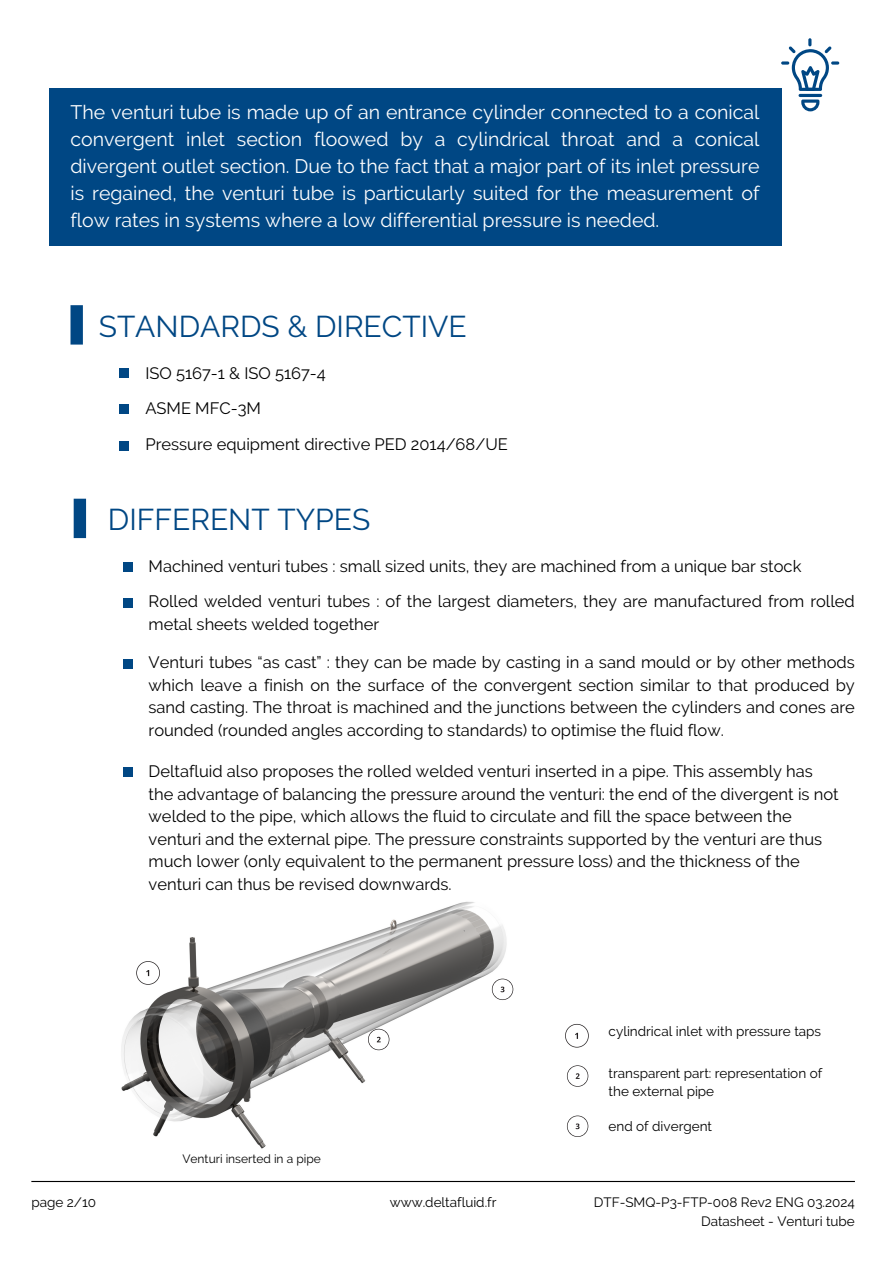
<style>
.page{position:relative;width:894px;height:1264px;background:#fff}
.page>*{position:absolute;margin:0;border:0;box-sizing:border-box;transform-origin:0 0}
.t1{font:30px "Raleway";color:#004784}
.t2{font:19.5px/27px "Raleway";color:#fff;text-align:justify}
.t3{font:16.5px/22.5px "Raleway";color:#000}
.t4{font:13.5px/18px "Raleway";color:#000}
.t5{font:12px "Raleway";color:#000}
</style>
<div class="page">
<hr style="left:31px;top:1180px;width:823px;height:1px;background:#000">
<div style="left:49px;top:89px;width:731px;height:157px;background:#004784"></div>
<div style="left:70px;top:305px;width:13px;height:39px;background:#004784"></div>
<div style="left:120px;top:369px;width:9px;height:9px;background:#004784"></div>
<div style="left:120px;top:405px;width:9px;height:9px;background:#004784"></div>
<hr style="left:798px;top:94px;width:24px;height:3px;background:#004784;border-radius:2px">
<svg style="left:801px;top:99px;width:18px;height:12px"></svg>
<svg style="left:781px;top:38px;width:58px;height:53px"></svg>
<div style="left:74px;top:498px;width:12px;height:40px;background:#004784"></div>
<div style="left:123px;top:562px;width:9px;height:9px;background:#004784"></div>
<div style="left:123px;top:598px;width:9px;height:9px;background:#004784"></div>
<div style="left:123px;top:659px;width:9px;height:9px;background:#004784"></div>
<div style="left:123px;top:767px;width:9px;height:9px;background:#004784"></div>
<div style="left:120px;top:441px;width:9px;height:9px;background:#004784"></div>
<img style="left:121px;top:901px;width:393px;height:248px">
<svg style="left:136px;top:961px;width:24px;height:23px"></svg>
<svg style="left:565px;top:1023px;width:23px;height:24px"></svg>
<svg style="left:368px;top:1028px;width:21px;height:22px"></svg>
<svg style="left:566px;top:1065px;width:22px;height:21px"></svg>
<svg style="left:491px;top:978px;width:22px;height:22px"></svg>
<svg style="left:566px;top:1115px;width:22px;height:21px"></svg>
<h1 class="t2" style="left:70px;top:98px;width:690px">The venturi tube is made up of an entrance cylinder connected to a conical convergent inlet section floowed by a cylindrical throat and a conical divergent outlet section. Due to the fact that a major part of its inlet pressure is regained, the venturi tube is particularly suited for the measurement of flow rates in systems where a low differential pressure is needed.</h1>
<p class="t1" style="left:99px;top:308px;width:369px">STANDARDS &amp; DIRECTIVE</p>
<h3 class="t3" style="left:145px;top:361px;width:182px">ISO 5167-1 &amp; ISO 5167-4</h3>
<p class="t3" style="left:145px;top:397px;width:117px">ASME MFC-3M</p>
<h4 class="t3" style="left:145px;top:433px;width:364px">Pressure equipment directive PED 2014/68/UE</h4>
<h3 class="t1" style="left:108px;top:502px;width:264px">DIFFERENT TYPES</h3>
<p class="t3" style="left:148px;top:555px;width:654px">Machined venturi tubes : small sized units, they are machined from a unique bar stock</p>
<h4 class="t3" style="left:148px;top:590px;width:707px">Rolled welded venturi tubes : of the largest diameters, they are manufactured from rolled metal sheets welded together</h4>
<h1 class="t3" style="left:148px;top:651px;width:707px;text-align:justify">Venturi tubes “as cast” : they can be made by casting in a sand mould or by other methods which leave a finish on the surface of the convergent section similar to that produced by sand casting. The throat is machined and the junctions between the cylinders and cones are rounded (rounded angles according to standards) to optimise the fluid flow.</h1>
<h4 class="t3" style="left:148px;top:760px;width:691px">Deltafluid also proposes the rolled welded venturi inserted in a pipe. This assembly has the advantage of balancing the pressure around the venturi: the end of the divergent is not welded to the pipe, which allows the fluid to circulate and fill the space between the venturi and the external pipe. The pressure constraints supported by the venturi are thus much lower (only equivalent to the permanent pressure loss) and the thickness of the venturi can thus be revised downwards.</h4>
<p class="t4" style="left:608px;top:1022px;width:214px">cylindrical inlet with pressure taps</p>
<p class="t4" style="left:608px;top:1063px;width:215px">transparent part: representation of the external pipe</p>
<p class="t4" style="left:31px;top:1192px;width:66px">page 2/10</p>
<h4 class="t5" style="left:182px;top:1152px;width:140px">Venturi inserted in a pipe</h4>
<h2 class="t4" style="left:389px;top:1192px;width:108px">www.deltafluid.fr</h2>
<h4 class="t4" style="left:608px;top:1116px;width:105px">end of divergent</h4>
<p class="t4" style="left:593px;top:1192px;width:262px">DTF-SMQ-P3-FTP-008 Rev2 ENG 03.2024</p>
<p class="t4" style="left:700px;top:1211px;width:155px">Datasheet - Venturi tube</p>
</div>
